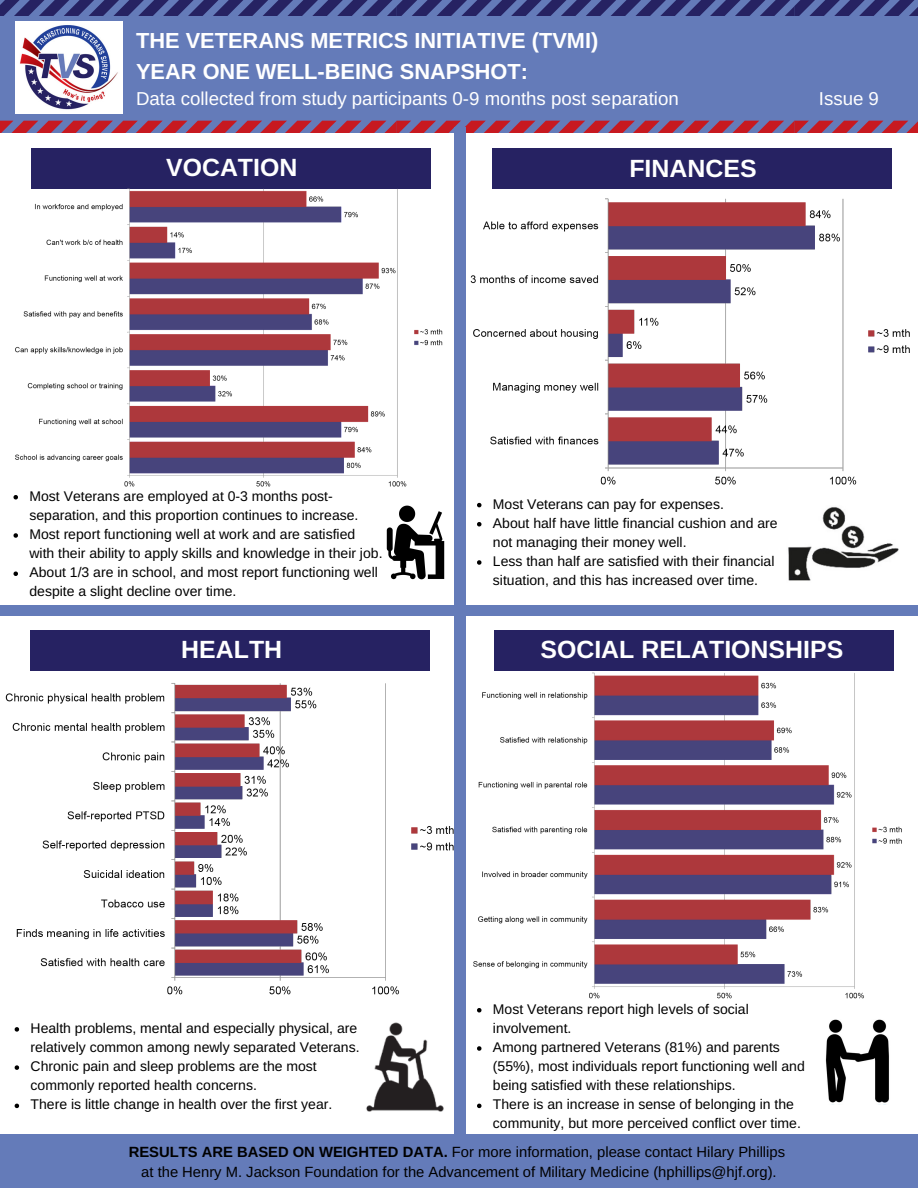
<style>
.page{position:relative;width:918px;height:1188px;background:#fff}
.page>*{position:absolute;margin:0;border:0;box-sizing:border-box;transform-origin:0 0}
.t1{font:700 24.9px "Arimo";color:#fff}
.t2{font:700 21.75px/30.3px "Arimo";color:#fff}
.t3{font:18.75px "Arimo";color:#fff}
.t4{font:14.85px/20.2px "Arimo";color:#000;text-align:center}
.t5{font:13.95px/19.2px "Arimo";color:#000}
.s1{font-weight:700}
</style>
<div class="page">
<div style="left:0;top:0;width:918px;height:139px;background:#647bb9"></div>
<img style="left:16px;top:21px;width:107px;height:93px">
<div style="left:0;top:1134px;width:918px;height:54px;background:#647bb9"></div>
<svg style="left:14px;top:495px;width:4px;height:5px"></svg>
<svg style="left:14px;top:533px;width:4px;height:5px"></svg>
<svg style="left:14px;top:572px;width:4px;height:4px"></svg>
<svg style="left:477px;top:503px;width:5px;height:4px"></svg>
<svg style="left:477px;top:522px;width:5px;height:4px"></svg>
<svg style="left:477px;top:560px;width:5px;height:5px"></svg>
<svg style="left:477px;top:1008px;width:5px;height:4px"></svg>
<svg style="left:477px;top:1046px;width:5px;height:5px"></svg>
<svg style="left:477px;top:1104px;width:5px;height:4px"></svg>
<svg style="left:15px;top:1027px;width:4px;height:5px"></svg>
<svg style="left:15px;top:1065px;width:4px;height:5px"></svg>
<svg style="left:15px;top:1104px;width:4px;height:4px"></svg>
<svg style="left:0;top:0;width:918px;height:16px"></svg>
<svg style="left:0;top:121px;width:918px;height:12px"></svg>
<div style="left:0;top:133px;width:918px;height:30px;background:#fff"></div>
<div style="left:32px;top:148px;width:399px;height:41px;background:#262262"></div>
<div style="left:493px;top:148px;width:399px;height:41px;background:#262262"></div>
<div style="left:494px;top:630px;width:399px;height:40px;background:#262262"></div>
<div style="left:30px;top:630px;width:400px;height:40px;background:#262262"></div>
<div style="left:0;top:605px;width:918px;height:10px;background:#647bb9"></div>
<div style="left:454px;top:127px;width:12px;height:1021px;background:#647bb9"></div>
<img style="left:825px;top:1019px;width:64px;height:86px">
<img style="left:386px;top:505px;width:58px;height:74px">
<img style="left:366px;top:1022px;width:78px;height:90px">
<img style="left:788px;top:507px;width:111px;height:74px">
<img style="left:470px;top:198px;width:440px;height:287px">
<img style="left:5px;top:683px;width:449px;height:312px">
<img style="left:15px;top:184px;width:428px;height:303px">
<img style="left:473px;top:668px;width:429px;height:331px">
<h2 class="t2" style="left:136px;top:26px;width:464px">THE VETERANS METRICS INITIATIVE (TVMI)<br>YEAR ONE WELL-BEING SNAPSHOT:</h2>
<h3 class="t3" style="left:136px;top:88px;width:544px">Data collected from study participants 0-9 months post separation</h3>
<h3 class="t3" style="left:819px;top:88px;width:62px">Issue 9</h3>
<h1 class="t1" style="left:166px;top:153px;width:133px">VOCATION</h1>
<h1 class="t1" style="left:629px;top:154px;width:129px">FINANCES</h1>
<p class="t5" style="left:29px;top:486px;width:355px">Most Veterans are employed at 0-3 months post&shy;separation, and this proportion continues to increase.<br>Most report functioning well at work and are satisfied with their ability to apply skills and knowledge in their job.<br>About 1/3 are in school, and most report functioning well despite a slight decline over time.</p>
<p class="t5" style="left:493px;top:494px;width:286px">Most Veterans can pay for expenses.<br>About half have little financial cushion and are not managing their money well.<br>Less than half are satisfied with their financial situation, and this has increased over time.</p>
<h1 class="t1" style="left:181px;top:636px;width:102px">HEALTH</h1>
<h1 class="t1" style="left:540px;top:636px;width:304px">SOCIAL RELATIONSHIPS</h1>
<p class="t5" style="left:31px;top:1018px;width:330px">Health problems, mental and especially physical, are relatively common among newly separated Veterans.<br>Chronic pain and sleep problems are the most commonly reported health concerns.<br>There is little change in health over the first year.</p>
<p class="t5" style="left:493px;top:999px;width:313px">Most Veterans report high levels of social involvement.<br>Among partnered Veterans (81%) and parents (55%), most individuals report functioning well and being satisfied with these relationships.<br>There is an increase in sense of belonging in the community, but more perceived conflict over time.</p>
<p class="t4" style="left:129px;top:1141px;width:658px"><span class="s1">RESULTS ARE BASED ON WEIGHTED DATA.</span> For more information, please contact Hilary Phillips at the Henry M. Jackson Foundation for the Advancement of Military Medicine (hphillips@hjf.org).</p>
</div>
